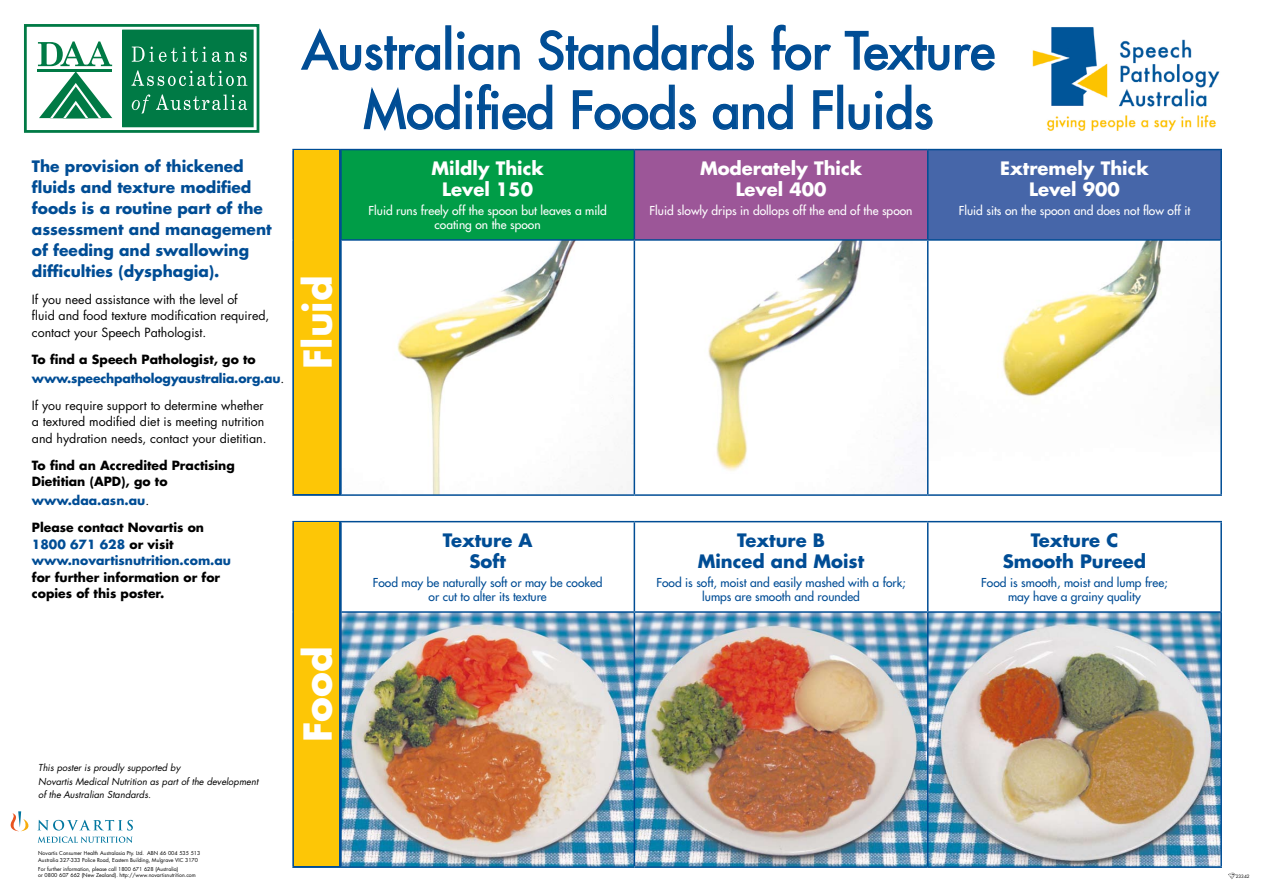
<style>
.page{position:relative;width:1263px;height:893px;background:#fff}
.page>*{position:absolute;margin:0;border:0;box-sizing:border-box;transform-origin:0 0}
.t1{font:49.5px/59.4px "Futura";letter-spacing:.015em;color:#004d95;text-align:center}
.t2{font:700 37.5px "Futura";color:#fff}
.t3{font:700 18px/21.6px "Futura";color:#fff;text-align:center}
.t4{font:700 18px/21.6px "Futura";color:#004d95;text-align:center}
.t5{font:700 15.38px/21px "Futura";color:#004d95}
.t6{font:12.38px/16.5px "Futura";color:#000}
.t7{font:700 12.38px/16.5px "Futura";color:#000}
.t8{font:700 12.38px/18.6px "Futura";color:#004d95}
.t9{font:12px/14.4px "Futura";color:#004d95;text-align:center}
.t10{font:12px/14.4px "Futura";color:#fff;text-align:center}
.t11{font:italic 9.38px/13.5px "Futura";color:#000}
.t12{font:5.25px/6.3px "Futura";color:#000}
.t13{font:4.5px "Futura";color:#000}
.s1{color:#000}
.s2{font-weight:400;color:#000}
.s3{color:#004d95}
.s4{font-weight:400}
</style>
<div class="page">
<img style="left:342px;top:613px;width:878px;height:253px">
<img style="left:397px;top:241px;width:823px;height:253px">
<svg style="left:301px;top:28px;width:140px;height:43px"></svg>
<div style="left:445px;top:25px;width:6px;height:45px;border:2px solid #004d95"></div>
<svg style="left:457px;top:31px;width:63px;height:40px"></svg>
<svg style="left:538px;top:25px;width:216px;height:46px"></svg>
<svg style="left:771px;top:24px;width:60px;height:47px"></svg>
<svg style="left:844px;top:30px;width:151px;height:41px"></svg>
<svg style="left:363px;top:84px;width:190px;height:47px"></svg>
<svg style="left:572px;top:84px;width:124px;height:46px"></svg>
<svg style="left:712px;top:84px;width:81px;height:46px"></svg>
<svg style="left:813px;top:90px;width:20px;height:40px"></svg>
<div style="left:837px;top:85px;width:6px;height:44px;border:2px solid #004d95"></div>
<svg style="left:848px;top:84px;width:85px;height:46px"></svg>
<svg style="left:1228px;top:873px;width:8px;height:6px"></svg>
<svg style="left:11px;top:811px;width:122px;height:32px"></svg>
<div style="left:123px;top:30px;width:130px;height:97px;background:#007a45"></div>
<div style="left:122px;top:30px;width:132px;height:97px;border:1px solid #007a45"></div>
<svg style="left:132px;top:94px;width:18px;height:20px"></svg>
<svg style="left:156px;top:94px;width:91px;height:16px"></svg>
<svg style="left:131px;top:70px;width:116px;height:16px"></svg>
<svg style="left:132px;top:47px;width:115px;height:15px"></svg>
<div style="left:24px;top:24px;width:235px;height:109px;border:3px solid #007a45"></div>
<svg style="left:38px;top:41px;width:74px;height:77px"></svg>
<hr style="left:38px;top:69px;width:74px;height:2px;background:#007a45">
<img style="left:1032px;top:27px;width:188px;height:104px">
<svg style="left:339px;top:150px;width:1px;height:344px"></svg>
<div style="left:341px;top:150px;width:293px;height:90px;background:#009d47"></div>
<div style="left:634px;top:150px;width:294px;height:90px;background:#9c5698"></div>
<div style="left:928px;top:150px;width:293px;height:90px;background:#4666a9"></div>
<hr style="left:292px;top:150px;width:2px;height:89px;background:#004d95">
<hr style="left:292px;top:149px;width:49px;height:1px;background:#004d95">
<hr style="left:340px;top:150px;width:2px;height:89px;background:#004d95">
<hr style="left:341px;top:149px;width:293px;height:1px;background:#004d95">
<hr style="left:634px;top:150px;width:1px;height:89px;background:#004d95">
<hr style="left:634px;top:149px;width:294px;height:1px;background:#004d95">
<hr style="left:927px;top:150px;width:1px;height:89px;background:#004d95">
<hr style="left:928px;top:149px;width:294px;height:1px;background:#004d95">
<hr style="left:1220px;top:150px;width:2px;height:89px;background:#004d95">
<hr style="left:292px;top:241px;width:2px;height:253px;background:#004d95">
<hr style="left:292px;top:239px;width:49px;height:2px;background:#004d95">
<hr style="left:292px;top:494px;width:49px;height:2px;background:#004d95">
<hr style="left:340px;top:241px;width:2px;height:253px;background:#004d95">
<hr style="left:341px;top:239px;width:293px;height:2px;background:#004d95">
<hr style="left:634px;top:239px;width:294px;height:2px;background:#004d95">
<hr style="left:928px;top:239px;width:294px;height:2px;background:#004d95">
<hr style="left:634px;top:241px;width:1px;height:253px;background:#004d95">
<hr style="left:927px;top:241px;width:1px;height:253px;background:#004d95">
<hr style="left:1220px;top:241px;width:2px;height:253px;background:#004d95">
<hr style="left:341px;top:494px;width:293px;height:2px;background:#004d95">
<hr style="left:634px;top:494px;width:294px;height:2px;background:#004d95">
<hr style="left:928px;top:494px;width:294px;height:2px;background:#004d95">
<div style="left:294px;top:150px;width:45px;height:344px;background:#fdc606"></div>
<svg style="left:339px;top:522px;width:1px;height:344px"></svg>
<hr style="left:292px;top:522px;width:2px;height:89px;background:#004d95">
<hr style="left:292px;top:521px;width:49px;height:1px;background:#004d95">
<hr style="left:340px;top:522px;width:2px;height:89px;background:#004d95">
<hr style="left:341px;top:521px;width:293px;height:1px;background:#004d95">
<hr style="left:634px;top:521px;width:294px;height:1px;background:#004d95">
<hr style="left:928px;top:521px;width:294px;height:1px;background:#004d95">
<hr style="left:634px;top:522px;width:1px;height:89px;background:#004d95">
<hr style="left:927px;top:522px;width:1px;height:89px;background:#004d95">
<hr style="left:1220px;top:522px;width:2px;height:89px;background:#004d95">
<hr style="left:292px;top:613px;width:2px;height:253px;background:#004d95">
<hr style="left:292px;top:611px;width:49px;height:2px;background:#004d95">
<hr style="left:292px;top:866px;width:49px;height:2px;background:#004d95">
<hr style="left:340px;top:613px;width:2px;height:253px;background:#004d95">
<hr style="left:341px;top:611px;width:293px;height:2px;background:#004d95">
<hr style="left:634px;top:611px;width:294px;height:2px;background:#004d95">
<hr style="left:928px;top:611px;width:294px;height:2px;background:#004d95">
<hr style="left:634px;top:613px;width:1px;height:253px;background:#004d95">
<hr style="left:927px;top:613px;width:1px;height:253px;background:#004d95">
<hr style="left:1220px;top:613px;width:2px;height:253px;background:#004d95">
<hr style="left:341px;top:866px;width:293px;height:2px;background:#004d95">
<hr style="left:634px;top:866px;width:294px;height:2px;background:#004d95">
<hr style="left:928px;top:866px;width:294px;height:2px;background:#004d95">
<div style="left:294px;top:522px;width:45px;height:344px;background:#fdc606"></div>
<h3 class="t5" style="left:32px;top:155px;width:241px">The provision of thickened fluids and texture modified foods is a routine part of the assessment and management of feeding and swallowing difficulties (dysphagia).</h3>
<h3 class="t6" style="left:32px;top:291px;width:239px">If you need assistance with the level of<br>fluid and food texture modification required, contact your Speech Pathologist.</h3>
<h3 class="t8" style="left:32px;top:350px;width:254px"><span class="s1">To find a Speech Pathologist, go to </span>www.speechpathologyaustralia.org.au<span class="s2">.</span></h3>
<h3 class="t6" style="left:32px;top:397px;width:236px">If you require support to determine whether a textured modified diet is meeting nutrition and hydration needs, contact your dietitian.</h3>
<h3 class="t7" style="left:32px;top:457px;width:204px">To find an Accredited Practising<br>Dietitian (APD), go to</h3>
<h3 class="t7" style="left:32px;top:486px;width:174px;line-height:27.2px"><span class="s3">www.daa.asn.au</span><span class="s4">.<br></span>Please contact Novartis on</h3>
<h3 class="t8" style="left:32px;top:535px;width:201px;line-height:16.5px">1800 671 628 <span class="s1">or visit </span>www.novartisnutrition.com.au</h3>
<h3 class="t7" style="left:32px;top:568px;width:190px">for further information or for copies of this poster.</h3>
<h1 class="t1" style="left:302px;top:21px;width:694px">Australian Standards for Texture<br>Modified Foods and Fluids</h1>
<h2 class="t2" style="left:292px;top:369px;width:95px;rotate:-90deg">Fluid</h2>
<h3 class="t3" style="left:431px;top:157px;width:114px">Mildly Thick<br>Level 150</h3>
<h3 class="t10" style="left:369px;top:203px;width:240px">Fluid runs freely off the spoon but leaves a mild coating on the spoon</h3>
<h3 class="t3" style="left:700px;top:157px;width:164px">Moderately Thick<br>Level 400</h3>
<h3 class="t10" style="left:650px;top:203px;width:264px">Fluid slowly drips in dollops off the end of the spoon</h3>
<h3 class="t3" style="left:1000px;top:157px;width:150px">Extremely Thick<br>Level 900</h3>
<h3 class="t10" style="left:959px;top:203px;width:233px">Fluid sits on the spoon and does not flow off it</h3>
<h3 class="t4" style="left:443px;top:529px;width:91px">Texture A<br>Soft</h3>
<h3 class="t9" style="left:373px;top:575px;width:231px">Food may be naturally soft or may be cooked or cut to alter its texture</h3>
<h3 class="t4" style="left:698px;top:529px;width:168px">Texture B<br>Minced and Moist</h3>
<h3 class="t9" style="left:656px;top:575px;width:251px">Food is soft, moist and easily mashed with a fork; lumps are smooth and rounded</h3>
<h3 class="t4" style="left:1003px;top:529px;width:145px">Texture C<br>Smooth Pureed</h3>
<h3 class="t9" style="left:981px;top:575px;width:188px">Food is smooth, moist and lump free; may have a grainy quality</h3>
<h3 class="t11" style="left:38px;top:761px;width:221px">This poster is proudly supported by<br>Novartis Medical Nutrition as part of the development of the Australian Standards.</h3>
<h2 class="t2" style="left:292px;top:742px;width:97px;rotate:-90deg">Food</h2>
<p class="t12" style="left:38px;top:850px;width:164px">Novartis Consumer Health Australasia Pty. Ltd. ABN 46 004 535 513<br>Australia 327-333 Police Road, Eastern Building, Mulgrave VIC 3170</p>
<p class="t12" style="left:38px;top:866px;width:159px">For further information, please call 1800 671 628 (Australia)<br>or 0800 607 662 (New Zealand). http://www.novartisnutrition.com</p>
<p class="t13" style="left:1236px;top:873px;width:15px">23342</p>
</div>
